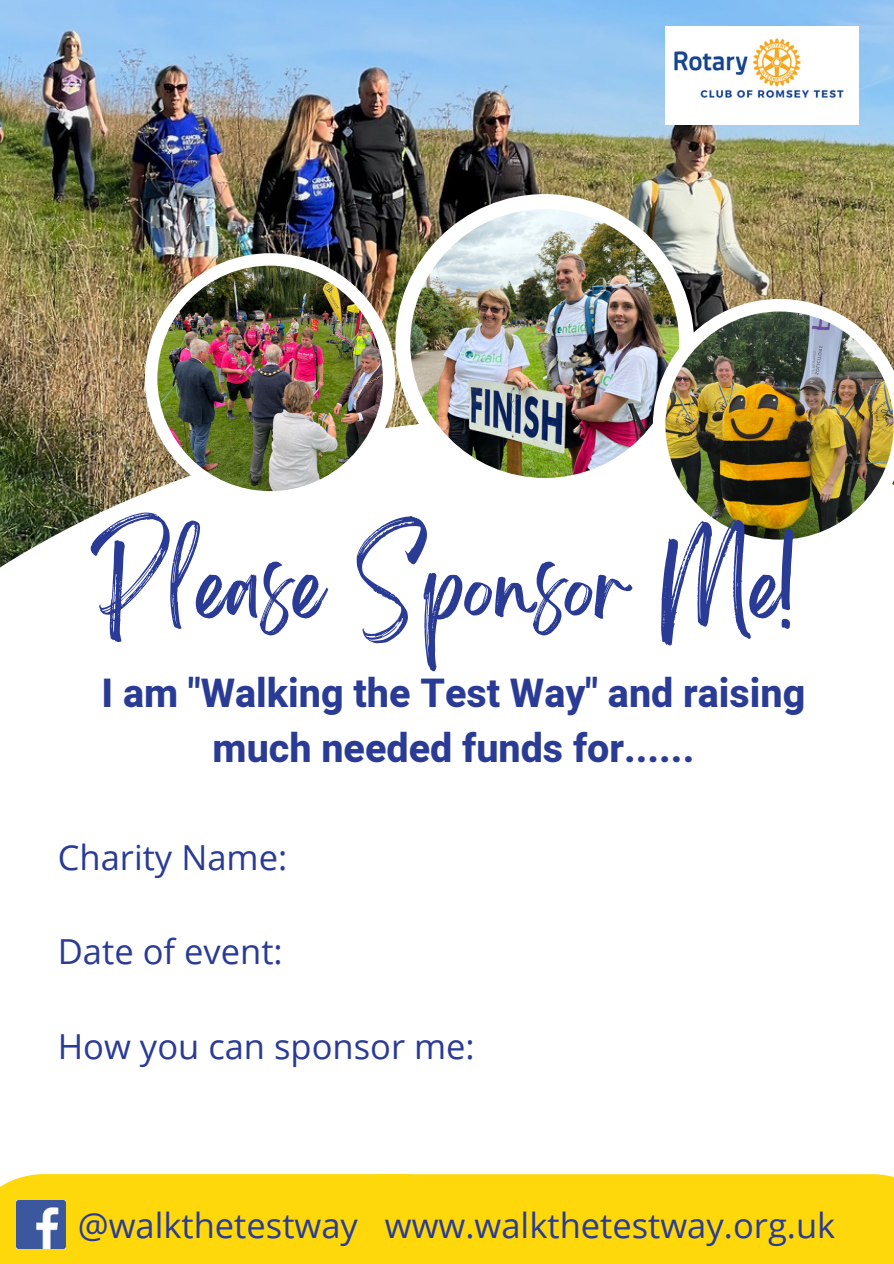
<style>
.page{position:relative;width:894px;height:1264px;background:#fff}
.page>*{position:absolute;margin:0;border:0;box-sizing:border-box;transform-origin:0 0}
.t1{font:80.7px "Brightwall";color:#2a3b96}
.t2{font:800 39.45px/55.2px "Heebo";color:#2a3b96;text-align:center}
.t3{font:34.5px "Open Sans";color:#2a3b96}
</style>
<div class="page">
<img style="left:0;top:0;width:893px;height:373px">
<img style="left:0;top:373px;width:419px;height:195px">
<div style="left:145px;top:253px;width:250px;height:250px;background:#fff;border-radius:50%"></div>
<img style="left:157px;top:266px;width:226px;height:225px;border-radius:50%">
<div style="left:395px;top:194px;width:299px;height:298px;background:#fff;border-radius:50%"></div>
<img style="left:410px;top:209px;width:269px;height:269px;border-radius:50%">
<img style="left:652px;top:299px;width:241px;height:241px">
<img style="left:665px;top:311px;width:228px;height:228px;border-radius:50%">
<img style="left:665px;top:27px;width:192px;height:98px">
<div style="left:377px;top:1174px;width:516px;height:89px;background:#ffd80c"></div>
<div style="left:0;top:1174px;width:410px;height:89px;background:#ffd80c"></div>
<img style="left:17px;top:1200px;width:48px;height:48px">
<h2 class="t1" style="left:90px;top:557px;width:709px">Please Sponsor Me!</h2>
<p class="t2" style="left:102px;top:667px;width:705px">I am "Walking the Test Way" and raising much needed funds for......</p>
<p class="t3" style="left:58px;top:832px;width:231px">Charity Name:</p>
<p class="t3" style="left:58px;top:927px;width:226px">Date of event:</p>
<p class="t3" style="left:58px;top:1021px;width:418px">How you can sponsor me:</p>
<p class="t3" style="left:78px;top:1200px;width:759px">@walkthetestway www.walkthetestway.org.uk</p>
</div>
